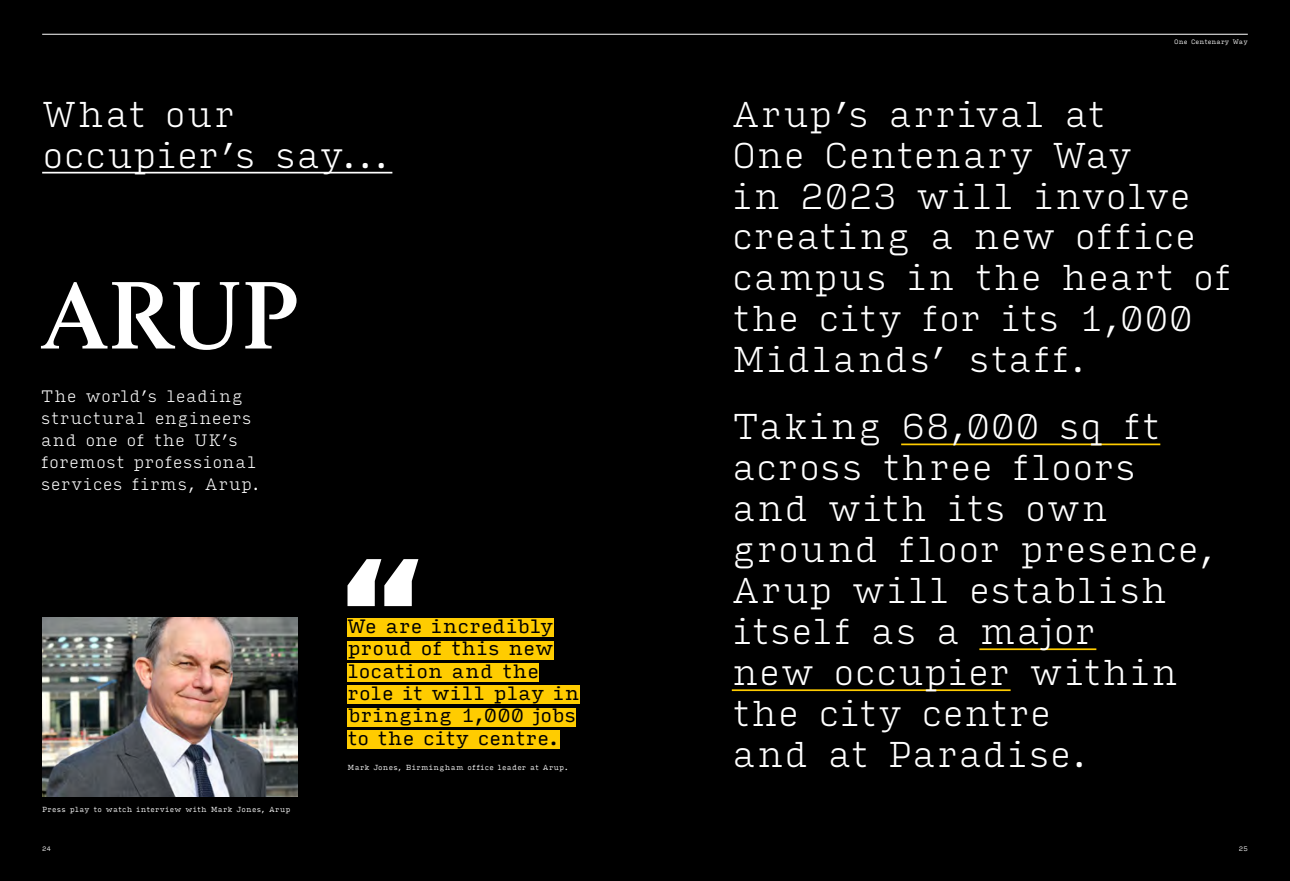
<style>
.page{position:relative;width:1290px;height:881px;background:#000}
.page>*{position:absolute;margin:0;border:0;box-sizing:border-box;transform-origin:0 0}
.t1{font:200 34.12px/40.9px "Input Serif";letter-spacing:-.01em;color:#fff}
.t2{font:18.38px/22.3px "Input Serif";letter-spacing:-.005em;color:#000}
.t3{font:200 15.75px/21.9px "Input Serif";letter-spacing:-.005em;color:#fff}
.t4{font:300 7px "Input Serif";letter-spacing:.03em;color:#fff}
.t5{font:300 6.12px "Input Serif";color:#fff}
</style>
<div class="page">
<img style="left:43px;top:618px;width:254px;height:178px">
<svg style="left:347px;top:559px;width:71px;height:47px"></svg>
<div style="left:347px;top:618px;width:207px;height:19px;background:#fc0"></div>
<div style="left:347px;top:641px;width:207px;height:18px;background:#fc0"></div>
<div style="left:347px;top:663px;width:192px;height:18px;background:#fc0"></div>
<div style="left:347px;top:685px;width:233px;height:19px;background:#fc0"></div>
<div style="left:347px;top:708px;width:229px;height:18px;background:#fc0"></div>
<div style="left:347px;top:730px;width:212px;height:18px;background:#fc0"></div>
<hr style="left:901px;top:443px;width:259px;height:2px;background:#fc0">
<hr style="left:979px;top:648px;width:117px;height:2px;background:#fc0">
<hr style="left:732px;top:689px;width:278px;height:2px;background:#fc0">
<hr style="left:42px;top:172px;width:350px;height:1px;background:#fff">
<svg style="left:245px;top:282px;width:51px;height:66px"></svg>
<svg style="left:41px;top:282px;width:198px;height:68px"></svg>
<hr style="left:42px;top:34px;width:1206px;height:1px;background:#fff">
<p class="t1" style="left:42px;top:91px;width:352px">What our occupier’s say...</p>
<p class="t3" style="left:41px;top:384px;width:221px">The world’s leading structural engineers and one of the UK’s foremost professional services firms, Arup.</p>
<p class="t4" style="left:42px;top:802px;width:250px">Press play to watch interview with Mark Jones, Arup</p>
<p class="t2" style="left:347px;top:613px;width:234px">We are incredibly proud of this new location and the role it will play in bringing 1,000 jobs to the city centre.</p>
<p class="t4" style="left:347px;top:761px;width:223px">Mark Jones, Birmingham office leader at Arup.</p>
<p class="t5" style="left:1174px;top:36px;width:75px">One Centenary Way</p>
<p class="t1" style="left:732px;top:91px;width:502px">Arup’s arrival at<br>One Centenary Way<br>in 2023 will involve creating a new office campus in the heart of the city for its 1,000<br>Midlands’ staff.</p>
<p class="t1" style="left:732px;top:404px;width:487px">Taking 68,000 sq ft across three floors and with its own ground floor presence,<br>Arup will establish itself as a major<br>new occupier within the city centre<br>and at Paradise.</p>
<p class="t5" style="left:42px;top:843px;width:10px">24</p>
<p class="t5" style="left:1239px;top:843px;width:10px">25</p>
</div>
